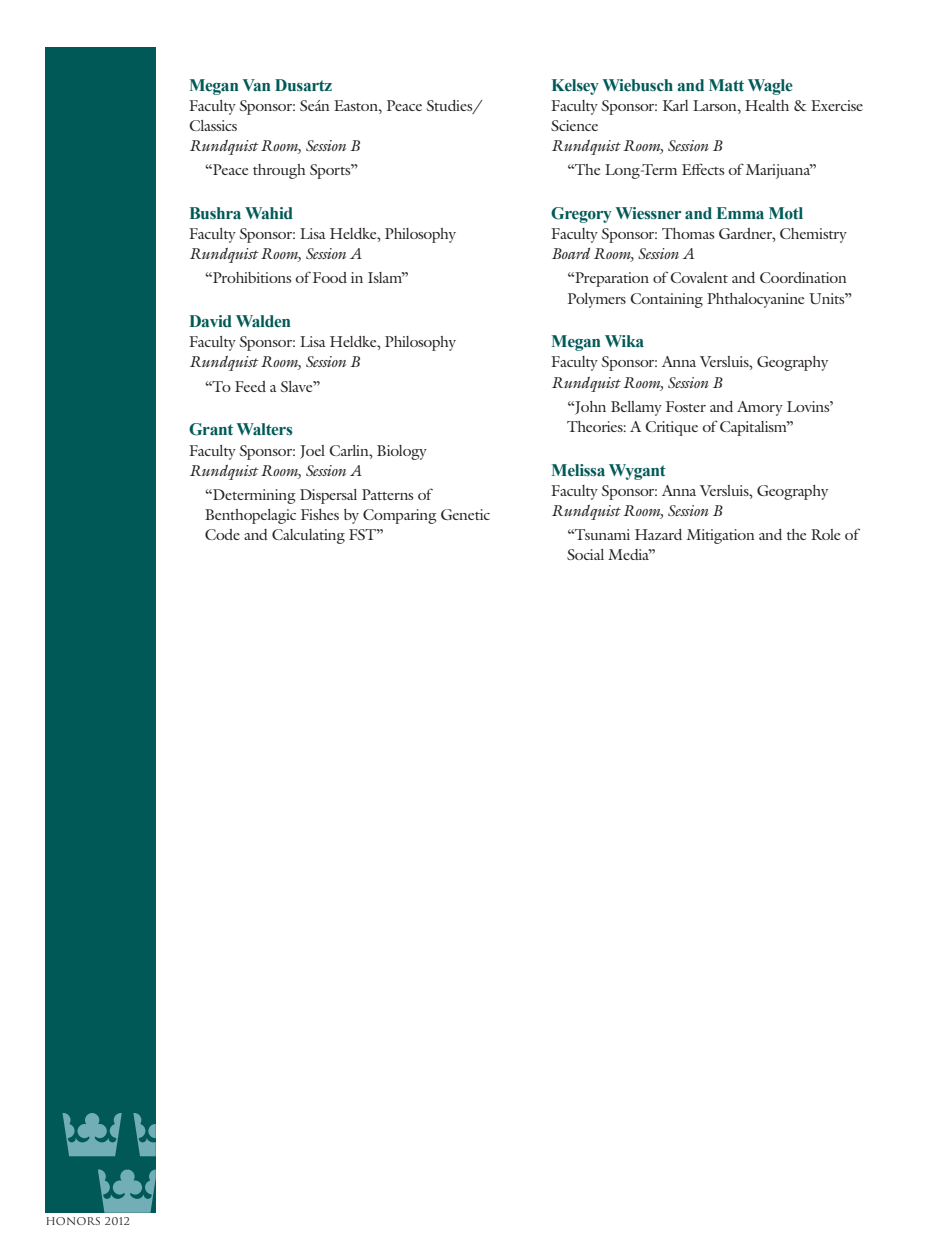
<style>
.page{position:relative;width:945px;height:1260px;background:#fff}
.page>*{position:absolute;margin:0;border:0;box-sizing:border-box;transform-origin:0 0}
.t1{font:700 17.5px "Times New Roman";letter-spacing:-.02em;color:#005957}
.t2{font:15.75px/20.1px "Galliard Pro";letter-spacing:-.02em;color:#231f20}
.t3{font:italic 15.75px "Galliard Pro";letter-spacing:-.02em;color:#231f20}
.t4{font:10.33px "Trajan";letter-spacing:.01em;color:#231f20;scale:1.05 1}
</style>
<div class="page">
<div style="left:46px;top:47px;width:110px;height:1166px;background:#005957"></div>
<svg style="left:63px;top:1113px;width:59px;height:43px"></svg>
<svg style="left:98px;top:1169px;width:58px;height:44px"></svg>
<svg style="left:133px;top:1113px;width:23px;height:43px"></svg>
<p class="t1" style="left:189px;top:75px;width:145px">Megan Van Dusartz</p>
<p class="t2" style="left:189px;top:95px;width:295px">Faculty Sponsor: Seán Easton, Peace Studies/<br>Classics</p>
<p class="t3" style="left:189px;top:135px;width:172px">Rundquist Room, Session B</p>
<p class="t2" style="left:205px;top:159px;width:155px">“Peace through Sports”</p>
<p class="t1" style="left:189px;top:203px;width:106px">Bushra Wahid</p>
<p class="t2" style="left:189px;top:223px;width:269px">Faculty Sponsor: Lisa Heldke, Philosophy</p>
<p class="t3" style="left:189px;top:244px;width:174px">Rundquist Room, Session A</p>
<p class="t2" style="left:205px;top:268px;width:206px">“Prohibitions of Food in Islam”</p>
<p class="t1" style="left:189px;top:311px;width:104px">David Walden</p>
<p class="t2" style="left:189px;top:332px;width:269px">Faculty Sponsor: Lisa Heldke, Philosophy</p>
<p class="t3" style="left:189px;top:352px;width:172px">Rundquist Room, Session B</p>
<p class="t2" style="left:205px;top:376px;width:117px">“To Feed a Slave”</p>
<p class="t1" style="left:189px;top:419px;width:105px">Grant Walters</p>
<p class="t2" style="left:189px;top:440px;width:239px">Faculty Sponsor: Joel Carlin, Biology</p>
<p class="t3" style="left:189px;top:460px;width:174px">Rundquist Room, Session A</p>
<p class="t2" style="left:205px;top:484px;width:287px">“Determining Dispersal Patterns of<br>Benthopelagic Fishes by Comparing Genetic<br>Code and Calculating FST”</p>
<p class="t1" style="left:551px;top:75px;width:243px">Kelsey Wiebusch and Matt Wagle</p>
<p class="t2" style="left:551px;top:95px;width:314px">Faculty Sponsor: Karl Larson, Health &amp; Exercise<br>Science</p>
<p class="t3" style="left:551px;top:135px;width:172px">Rundquist Room, Session B</p>
<p class="t2" style="left:567px;top:159px;width:252px">“The Long-Term Effects of Marijuana”</p>
<p class="t1" style="left:551px;top:203px;width:254px">Gregory Wiessner and Emma Motl</p>
<p class="t2" style="left:551px;top:223px;width:297px">Faculty Sponsor: Thomas Gardner, Chemistry</p>
<p class="t3" style="left:551px;top:244px;width:145px">Board Room, Session A</p>
<p class="t2" style="left:567px;top:268px;width:287px">“Preparation of Covalent and Coordination<br>Polymers Containing Phthalocyanine Units”</p>
<p class="t1" style="left:551px;top:331px;width:94px">Megan Wika</p>
<p class="t2" style="left:551px;top:352px;width:278px">Faculty Sponsor: Anna Versluis, Geography</p>
<p class="t3" style="left:551px;top:372px;width:172px">Rundquist Room, Session B</p>
<p class="t2" style="left:567px;top:396px;width:268px">“John Bellamy Foster and Amory Lovins’<br>Theories: A Critique of Capitalism”</p>
<p class="t1" style="left:551px;top:460px;width:116px">Melissa Wygant</p>
<p class="t2" style="left:551px;top:480px;width:278px">Faculty Sponsor: Anna Versluis, Geography</p>
<p class="t3" style="left:551px;top:500px;width:172px">Rundquist Room, Session B</p>
<p class="t2" style="left:567px;top:524px;width:293px">“Tsunami Hazard Mitigation and the Role of<br>Social Media”</p>
<p class="t4" style="left:46px;top:1215px;width:82px">HONORS 2012</p>
</div>
